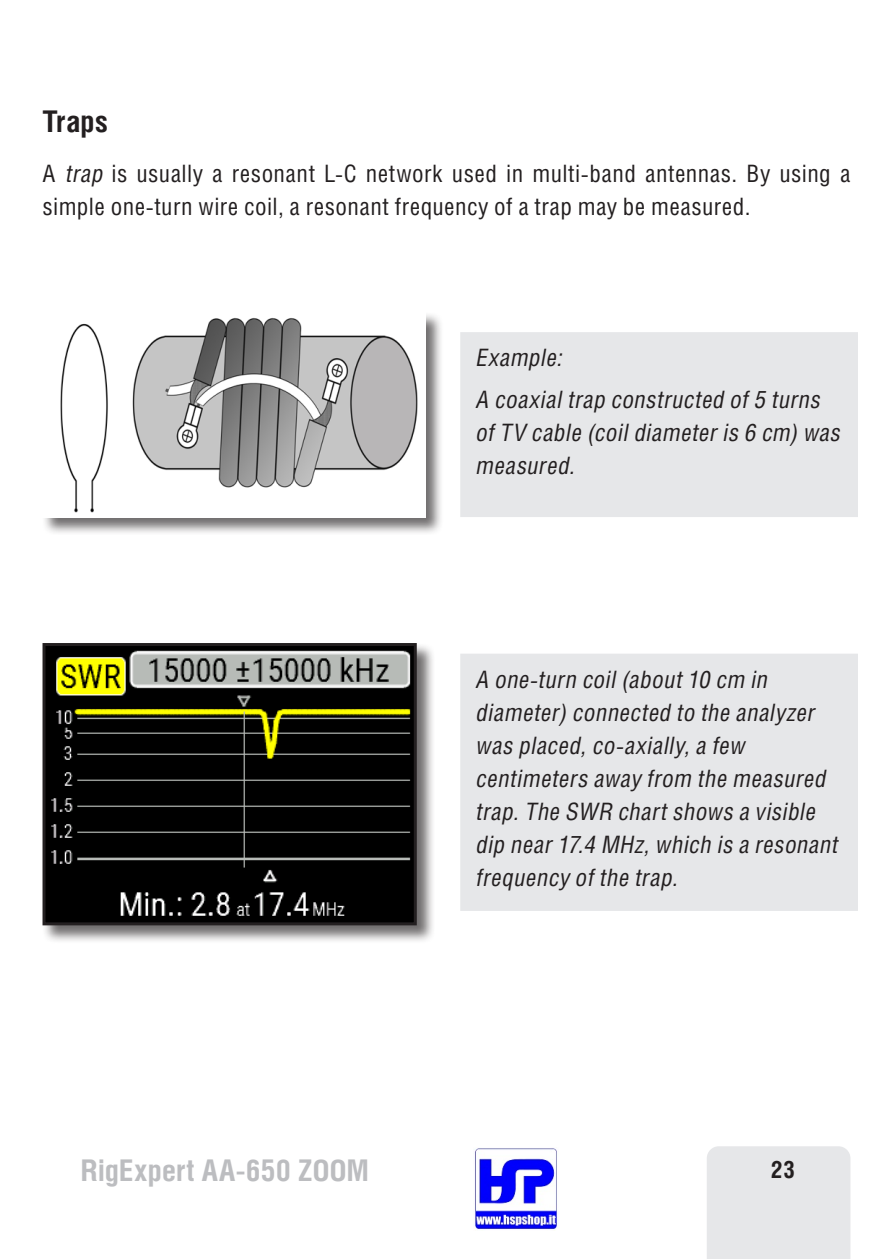
<style>
.page{position:relative;width:893px;height:1259px;background:#fff}
.page>*{position:absolute;margin:0;border:0;box-sizing:border-box;transform-origin:0 0}
.t1{font:700 30px "Helios Cond";letter-spacing:.01em;color:#bcbdc0}
.t2{font:700 30px "Helios Cond";letter-spacing:.01em;color:#231f20}
.t3{font:italic 24px/33px "Helios Cond";color:#231f20}
.t4{font:24px/33px "Helios Cond";letter-spacing:.02em;color:#231f20}
.t5{font:700 24px "Helios Cond";color:#231f20}
.s1{font-style:italic}
</style>
<div class="page">
<div style="left:468px;top:340px;width:382px;height:169px;background:#e6e7e9"></div>
<div style="left:460px;top:332px;width:398px;height:185px;border:15px solid #e6e7e9"></div>
<div style="left:468px;top:661px;width:382px;height:242px;background:#e6e7e9"></div>
<div style="left:460px;top:653px;width:398px;height:258px;border:15px solid #e6e7e9"></div>
<div style="left:42px;top:642px;width:393px;height:301px;background:#231f20;opacity:.65"></div>
<img style="left:47px;top:647px;width:366px;height:274px">
<div style="left:43px;top:643px;width:374px;height:282px;border:3px solid #231f20"></div>
<div style="left:42px;top:311px;width:402px;height:224px;background:#231f20;opacity:.65"></div>
<img style="left:43px;top:312px;width:382px;height:205px">
<div style="left:707px;top:1146px;width:143px;height:113px;background:#e6e7e9"></div>
<img style="left:475px;top:1148px;width:82px;height:81px">
<p class="t2" style="left:43px;top:104px;width:67px">Traps</p>
<p class="t4" style="left:43px;top:157px;width:809px">A <span class="s1">trap</span> is usually a resonant L-C network used in multi-band antennas. By using a simple one-turn wire coil, a resonant frequency of a trap may be measured.</p>
<p class="t3" style="left:475px;top:336px;width:351px;line-height:41.4px">Example:<br>A coaxialtrap constructed of5 turns</p>
<p class="t3" style="left:475px;top:415px;width:371px">ofTV cable (coildiameteris 6 cm)was measured.</p>
<p class="t1" style="left:81px;top:1152px;width:290px">RigExpert AA-650 ZOOM</p>
<p class="t3" style="left:475px;top:662px;width:369px">A one-turn coil(about10 cm in diameter)connected to the analyzer was placed,co-axially,a few centimeters away from the measured trap.The SWR chartshows a visible dip near17.4 MHz,which is a resonant frequency ofthe trap.</p>
<p class="t5" style="left:771px;top:1154px;width:26px">23</p>
</div>
